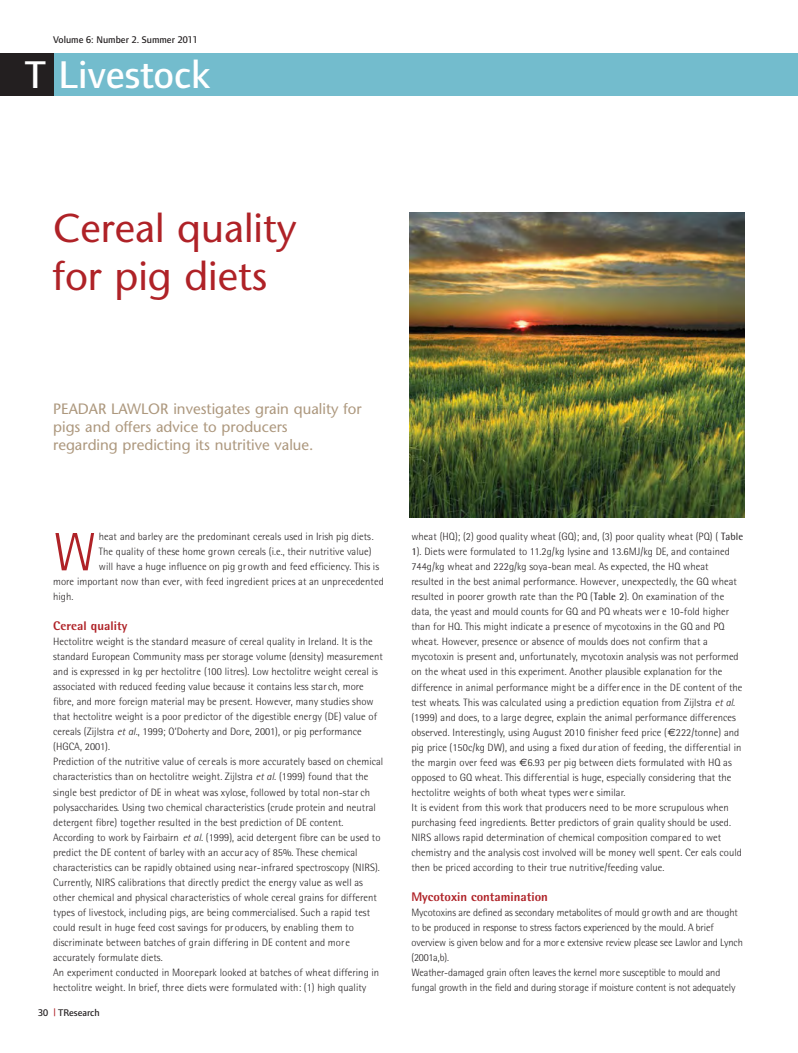
<style>
.page{position:relative;width:798px;height:1053px;background:#fff}
.page>*{position:absolute;margin:0;border:0;box-sizing:border-box;transform-origin:0 0}
.t1{font:300 54.12px "Rotis Semi Sans";color:#af2227}
.t2{font:40px/48px "Stone Sans";color:#af2227}
.t3{font:500 40px "Foundry Form Sans";color:#fff}
.t4{font:15px/18px "Stone Sans";color:#ad987e}
.t5{font:800 12.5px "Rotis Semi Sans";color:#af2227}
.t6{font:300 10.62px/15px "Rotis Semi Sans";letter-spacing:.005em;color:#231f20}
.t7{font:500 10px "Foundry Form Sans";color:#231f20}
.s1{font-style:italic}
.s2{color:#af2227}
.s3{font-weight:400}
.s4{font-family:"Euro Sans";font-weight:400}
</style>
<div class="page">
<div style="left:53px;top:53px;width:744px;height:43px;background:#73bccd"></div>
<div style="left:0;top:53px;width:53px;height:43px;background:#231f20"></div>
<img style="left:409px;top:213px;width:335px;height:304px">
<p class="t7" style="left:53px;top:36px;width:146px">Volume 6: Number 2. Summer 2011</p>
<h2 class="t3" style="left:25px;top:60px;width:187px">T Livestock</h2>
<h2 class="t2" style="left:53px;top:208px;width:245px">Cereal quality for pig diets</h2>
<h3 class="t4" style="left:53px;top:401px;width:310px">PEADAR LAWLOR investigates grain quality for pigs and offers advice to producers<br>regarding predicting its nutritive value.</h3>
<h1 class="t1" style="left:53px;top:521px;width:45px">W</h1>
<p class="t6" style="left:99px;top:529px;width:276px">heat and barley are the predominant cereals used in Irish pig diets.</p>
<p class="t6" style="left:99px;top:544px;width:274px">The quality of these home grown cereals (i.e., their nutritive value)</p>
<p class="t6" style="left:99px;top:559px;width:281px">will have a huge influence on pig gr owth and feed efficiency. This is</p>
<p class="t6" style="left:53px;top:574px;width:332px">more important now than ever, with feed ingredient prices at an unprecedented</p>
<p class="t6" style="left:53px;top:589px;width:22px">high.</p>
<p class="t5" style="left:53px;top:621px;width:76px">Cereal quality</p>
<p class="t6" style="left:53px;top:634px;width:331px">Hectolitre weight is the standard measure of cereal quality in Ireland. It is the standard European Community mass per storage volume (density) measurement and is expressed in kg per hectolitre (100 litres). Low hectolitre weight cereal is associated with reduced feeding value because it contains less star ch, more fibre, and more foreign material may be present. However, many studies show that hectolitre weight is a poor predictor of the digestible energy (DE) value of cereals (Zijlstra <span class="s1">et al.</span>, 1999; O’Doherty and Dore, 2001), or pig performance (HGCA, 2001).<br>Prediction of the nutritive value of cereals is more accurately based on chemical characteristics than on hectolitre weight. Zijlstra <span class="s1">et al.</span> (1999) found that the single best predictor of DE in wheat was xylose, followed by total non-star ch polysaccharides. Using two chemical characteristics (crude protein and neutral detergent fibre) together resulted in the best prediction of DE content.<br>According to work by Fairbairn <span class="s1">et al.</span> (1999), acid detergent fibre can be used to predict the DE content of barley with an accur acy of 85%. These chemical characteristics can be rapidly obtained using near-infrared spectroscopy (NIRS).<br>Currently, NIRS calibrations that directly predict the energy value as well as other chemical and physical characteristics of whole cereal grains for different types of livestock, including pigs, are being commercialised. Such a rapid test could result in huge feed cost savings for pr oducers, by enabling them to discriminate between batches of grain differing in DE content and more accurately formulate diets.<br>An experiment conducted in Moorepark looked at batches of wheat differing in hectolitre weight. In brief, three diets were formulated with: (1) high quality</p>
<p class="t7" style="left:38px;top:1008px;width:63px">30 <span class="s2">|</span> TResearch</p>
<p class="t6" style="left:411px;top:529px;width:333px">wheat (HQ); (2) good quality wheat (GQ); and, (3) poor quality wheat (PQ) ( <span class="s3">Table 1</span>). Diets were formulated to 11.2g/kg lysine and 13.6MJ/kg DE, and contained 744g/kg wheat and 222g/kg soya-bean meal. As expected, the HQ wheat resulted in the best animal performance. However, unexpectedly, the GQ wheat resulted in poorer growth rate than the PQ (<span class="s3">Table 2</span>). On examination of the data, the yeast and mould counts for GQ and PQ wheats wer e 10-fold higher than for HQ. This might indicate a pr esence of mycotoxins in the GQ and PQ wheat. However, presence or absence of moulds does not confirm that a mycotoxin is present and, unfortunately, mycotoxin analysis was not performed on the wheat used in this experiment. Another plausible explanation for the difference in animal performance might be a differ ence in the DE content of the test wheats. This was calculated using a prediction equation from Zijlstra <span class="s1">et al</span>. (1999) and does, to a large degree, explain the animal performance differences observed. Interestingly, using August 2010 finisher feed price (<span class="s4">€</span>222/tonne) and pig price (150c/kg DW), and using a fixed dur ation of feeding, the differential in the margin over feed was <span class="s4">€</span>6.93 per pig between diets formulated with HQ as opposed to GQ wheat. This differential is huge, especially considering that the hectolitre weights of both wheat types were similar.<br>It is evident from this work that producers need to be more scrupulous when purchasing feed ingredients. Better predictors of grain quality should be used.<br>NIRS allows rapid determination of chemical composition compared to wet chemistry and the analysis cost involved will be money well spent. Cer eals could then be priced according to their true nutritive/feeding value.</p>
<p class="t5" style="left:411px;top:891px;width:138px">Mycotoxin contamination</p>
<p class="t6" style="left:411px;top:904px;width:333px">Mycotoxins are defined as secondary metabolites of mould growth and are thought to be produced in response to stress factors experienced by the mould. A brief overview is given below and for a more extensive review please see Lawlor and Lynch (2001a,b).<br>Weather-damaged grain often leaves the kernel more susceptible to mould and fungal growth in the field and during storage if moisture content is not adequately</p>
</div>
